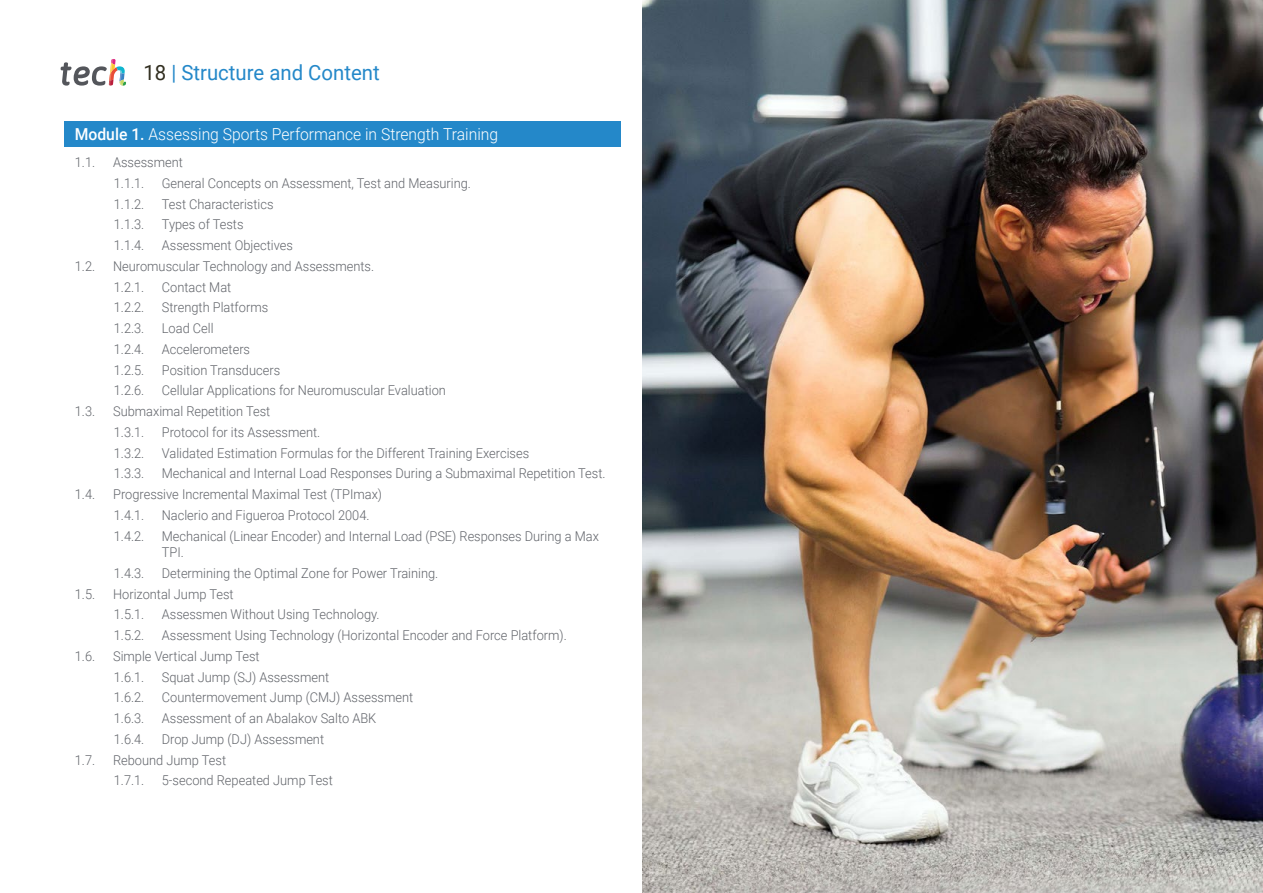
<style>
.page{position:relative;width:1263px;height:893px;background:#fff}
.page>*{position:absolute;margin:0;border:0;box-sizing:border-box;transform-origin:0 0}
.t1{font:21px "Roboto";color:#2488c9}
.t2{font:300 16.5px "Roboto";color:#fff;scale:.95 1}
.t3{font:300 13.5px/20.7px "Roboto";color:#61646a;scale:.95 1}
.s1{color:#312e20}
.s2{font-weight:500}
</style>
<div class="page">
<div style="left:64px;top:121px;width:557px;height:25px;background:#2488c9"></div>
<img style="left:642px;top:0;width:621px;height:893px">
<svg style="left:61px;top:59px;width:65px;height:27px"></svg>
<h1 class="t1" style="left:144px;top:57px;width:238px"><span class="s1">18</span> | Structure and Content</h1>
<p class="t2" style="left:75px;top:123px;width:447px"><span class="s2">Module 1.</span> Assessing Sports Performance in Strength Training</p>
<p class="t3" style="left:75px;top:151px;width:23px">1.1.</p>
<p class="t3" style="left:113px;top:151px;width:75px">Assessment<br>1.1.1.</p>
<p class="t3" style="left:162px;top:172px;width:327px">General Concepts on Assessment, Test and Measuring.</p>
<p class="t3" style="left:114px;top:193px;width:34px">1.1.2.</p>
<p class="t3" style="left:162px;top:193px;width:119px">Test Characteristics</p>
<p class="t3" style="left:114px;top:214px;width:34px">1.1.3.</p>
<p class="t3" style="left:162px;top:214px;width:88px">Types of Tests</p>
<p class="t3" style="left:114px;top:234px;width:34px">1.1.4.</p>
<p class="t3" style="left:162px;top:234px;width:139px">Assessment Objectives</p>
<p class="t3" style="left:75px;top:255px;width:23px">1.2.</p>
<p class="t3" style="left:113px;top:255px;width:276px">Neuromuscular Technology and Assessments.<br>1.2.1.</p>
<p class="t3" style="left:162px;top:276px;width:75px">Contact Mat</p>
<p class="t3" style="left:114px;top:297px;width:34px">1.2.2.</p>
<p class="t3" style="left:162px;top:297px;width:113px">Strength Platforms</p>
<p class="t3" style="left:114px;top:317px;width:34px">1.2.3.</p>
<p class="t3" style="left:162px;top:317px;width:56px">Load Cell</p>
<p class="t3" style="left:114px;top:338px;width:34px">1.2.4.</p>
<p class="t3" style="left:162px;top:338px;width:94px">Accelerometers</p>
<p class="t3" style="left:114px;top:359px;width:34px">1.2.5.</p>
<p class="t3" style="left:162px;top:359px;width:126px">Position Transducers</p>
<p class="t3" style="left:114px;top:380px;width:34px">1.2.6.</p>
<p class="t3" style="left:162px;top:380px;width:300px">Cellular Applications for Neuromuscular Evaluation</p>
<p class="t3" style="left:75px;top:400px;width:23px">1.3.</p>
<p class="t3" style="left:113px;top:400px;width:167px">Submaximal Repetition Test<br>1.3.1.</p>
<p class="t3" style="left:162px;top:421px;width:168px">Protocol for its Assessment.</p>
<p class="t3" style="left:114px;top:442px;width:34px">1.3.2.</p>
<p class="t3" style="left:162px;top:442px;width:388px">Validated Estimation Formulas for the Different Training Exercises</p>
<p class="t3" style="left:114px;top:463px;width:34px">1.3.3.</p>
<p class="t3" style="left:162px;top:463px;width:469px">Mechanical and Internal Load Responses During a Submaximal Repetition Test.</p>
<p class="t3" style="left:75px;top:483px;width:23px">1.4.</p>
<p class="t3" style="left:113px;top:483px;width:285px">Progressive Incremental Maximal Test (TPImax)<br>1.4.1.</p>
<p class="t3" style="left:162px;top:504px;width:220px">Naclerio and Figueroa Protocol 2004.</p>
<p class="t3" style="left:114px;top:525px;width:34px">1.4.2.</p>
<p class="t3" style="left:162px;top:527px;width:462px;line-height:16.5px">Mechanical (Linear Encoder) and Internal Load (PSE) Responses During a Max<br>TPI.</p>
<p class="t3" style="left:114px;top:562px;width:34px">1.4.3.</p>
<p class="t3" style="left:162px;top:562px;width:292px">Determining the Optimal Zone for Power Training.</p>
<p class="t3" style="left:75px;top:583px;width:23px">1.5.</p>
<p class="t3" style="left:113px;top:583px;width:128px">Horizontal Jump Test<br>1.5.1.</p>
<p class="t3" style="left:162px;top:604px;width:231px">Assessmen Without Using Technology.</p>
<p class="t3" style="left:114px;top:624px;width:34px">1.5.2.</p>
<p class="t3" style="left:162px;top:624px;width:428px">Assessment Using Technology (Horizontal Encoder and Force Platform).</p>
<p class="t3" style="left:75px;top:645px;width:23px">1.6.</p>
<p class="t3" style="left:113px;top:645px;width:156px">Simple Vertical Jump Test<br>1.6.1.</p>
<p class="t3" style="left:162px;top:666px;width:178px">Squat Jump (SJ) Assessment</p>
<p class="t3" style="left:114px;top:687px;width:34px">1.6.2.</p>
<p class="t3" style="left:162px;top:687px;width:266px">Countermovement Jump (CMJ) Assessment</p>
<p class="t3" style="left:114px;top:707px;width:34px">1.6.3.</p>
<p class="t3" style="left:162px;top:707px;width:227px">Assessment of an Abalakov Salto ABK</p>
<p class="t3" style="left:114px;top:728px;width:34px">1.6.4.</p>
<p class="t3" style="left:162px;top:728px;width:172px">Drop Jump (DJ) Assessment</p>
<p class="t3" style="left:75px;top:749px;width:23px">1.7.</p>
<p class="t3" style="left:113px;top:749px;width:121px">Rebound Jump Test<br>1.7.1.</p>
<p class="t3" style="left:162px;top:770px;width:182px">5-second Repeated Jump Test</p>
</div>
